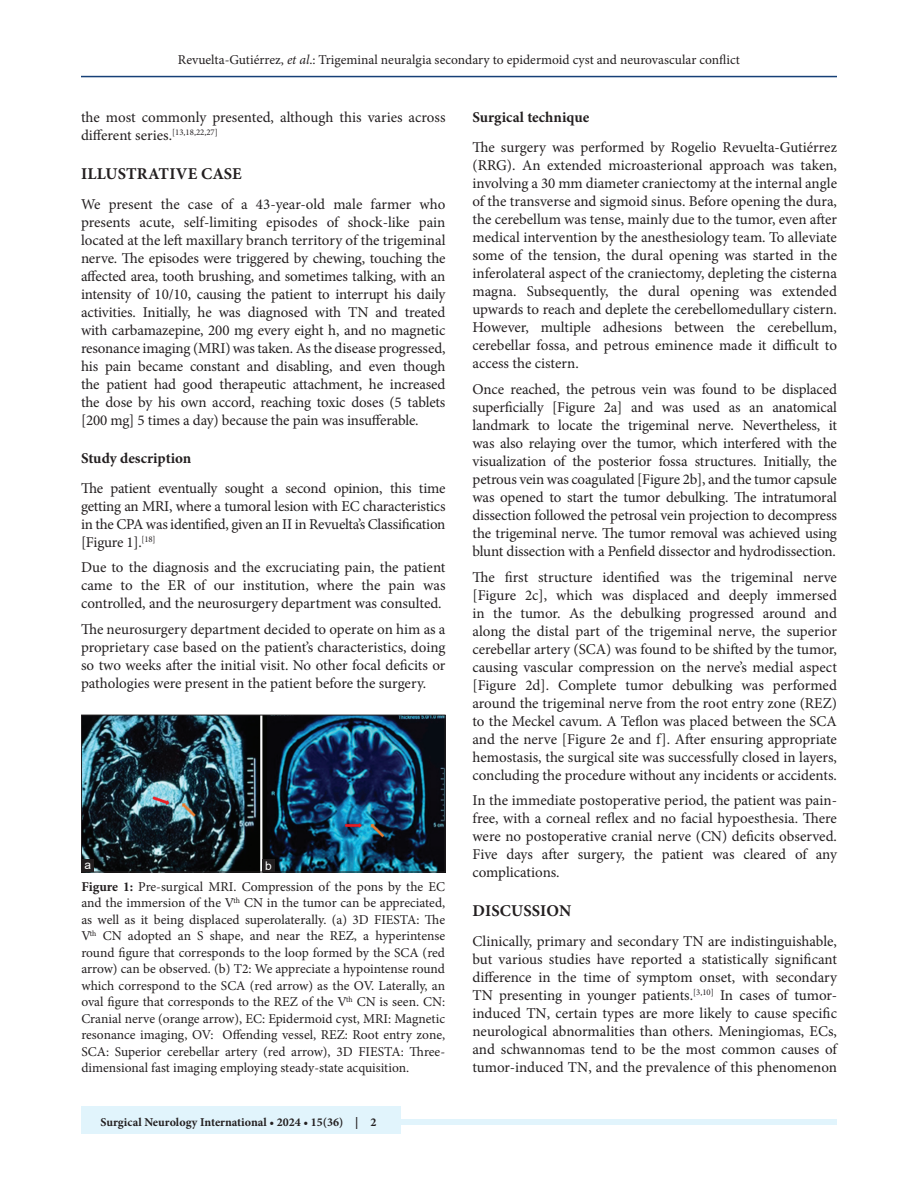
<style>
.page{position:relative;width:918px;height:1188px;background:#fff}
.page>*{position:absolute;margin:0;border:0;box-sizing:border-box;transform-origin:0 0}
.t1{font:700 16.5px "Minion Pro";letter-spacing:.01em;color:#231f20}
.TX{font:15px/18px "Minion Pro";letter-spacing:-.005em;color:#231f20;text-align:justify}
.t2{font:700 15px "Minion Pro";color:#231f20}
.FGC{font:13.5px/16.5px "Minion Pro";color:#231f20;text-align:justify}
.JF{font:700 12px "Minion Pro";color:#231f20}
.LABEL{font:12px "Arial";color:#fff}
.s1{font-style:italic}
.s2{font-weight:700}
</style>
<div class="page">
<hr style="left:81px;top:76px;width:756px;height:1px;background:#164077">
<div style="left:81px;top:1119px;width:756px;height:6px;background:#e1f4fc"></div>
<div style="left:81px;top:1106px;width:319px;height:28px;background:#e1f4fc"></div>
<img style="left:83px;top:717px;width:360px;height:153px">
<div style="left:81px;top:715px;width:364px;height:157px;border:1px solid #231f20"></div>
<div style="left:262px;top:859px;width:13px;height:13px;background:#231f20"></div>
<div style="left:81px;top:859px;width:13px;height:13px;background:#231f20"></div>
<p class="FGC" style="left:178px;top:51px;width:564px">Revuelta-Gutiérrez, <span class="s1">et al</span>.: Trigeminal neuralgia secondary to epidermoid cyst and neurovascular conflict</p>
<p class="TX" style="left:81px;top:109px;width:366px">the most commonly presented, although this varies across different series.<sup>[13,18,22,27]</sup></p>
<h1 class="t1" style="left:81px;top:162px;width:162px">ILLUSTRATIVE CASE</h1>
<p class="TX" style="left:81px;top:196px;width:366px">We present the case of a 43-year-old male farmer who presents acute, self-limiting episodes of shock-like pain located at the left maxillary branch territory of the trigeminal nerve. The episodes were triggered by chewing, touching the affected area, tooth brushing, and sometimes talking, with an intensity of 10/10, causing the patient to interrupt his daily activities. Initially, he was diagnosed with TN and treated with carbamazepine, 200 mg every eight h, and no magnetic resonance imaging (MRI) was taken. As the disease progressed, his pain became constant and disabling, and even though the patient had good therapeutic attachment, he increased the dose by his own accord, reaching toxic doses (5 tablets [200 mg] 5 times a day) because the pain was insufferable.</p>
<h2 class="t2" style="left:81px;top:447px;width:112px">Study description</h2>
<p class="TX" style="left:81px;top:479px;width:366px">The patient eventually sought a second opinion, this time getting an MRI, where a tumoral lesion with EC characteristics in the CPA was identified, given an II in Revuelta’s Classification [Figure 1].<sup>[18]</sup></p>
<p class="TX" style="left:81px;top:559px;width:366px">Due to the diagnosis and the excruciating pain, the patient came to the ER of our institution, where the pain was controlled, and the neurosurgery department was consulted.</p>
<p class="TX" style="left:81px;top:620px;width:366px">The neurosurgery department decided to operate on him as a proprietary case based on the patient’s characteristics, doing so two weeks after the initial visit. No other focal deficits or pathologies were present in the patient before the surgery.</p>
<p class="LABEL" style="left:84px;top:857px;width:8px">a</p>
<p class="LABEL" style="left:265px;top:857px;width:8px">b</p>
<p class="FGC" style="left:81px;top:878px;width:365px"><span class="s2">Figure 1:</span> Pre-surgical MRI. Compression of the pons by the EC and the immersion of the V<sup>th</sup> CN in the tumor can be appreciated, as well as it being displaced superolaterally. (a) 3D FIESTA: The V<sup>th</sup> CN adopted an S shape, and near the REZ, a hyperintense round figure that corresponds to the loop formed by the SCA (red arrow) can be observed. (b) T2: We appreciate a hypointense round which correspond to the SCA (red arrow) as the OV. Laterally, an oval figure that corresponds to the REZ of the V<sup>th</sup> CN is seen. CN:<br>Cranial nerve (orange arrow), EC: Epidermoid cyst, MRI: Magnetic resonance imaging, OV: Offending vessel, REZ: Root entry zone, SCA: Superior cerebellar artery (red arrow), 3D FIESTA: Three&shy;dimensional fast imaging employing steady-state acquisition.</p>
<p class="JF" style="left:100px;top:1113px;width:278px">Surgical Neurology International • 2024 • 15(36) | 2</p>
<h2 class="t2" style="left:472px;top:107px;width:118px">Surgical technique</h2>
<p class="TX" style="left:472px;top:139px;width:366px">The surgery was performed by Rogelio Revuelta-Gutiérrez (RRG). An extended microasterional approach was taken, involving a 30 mm diameter craniectomy at the internal angle of the transverse and sigmoid sinus. Before opening the dura, the cerebellum was tense, mainly due to the tumor, even after medical intervention by the anesthesiology team. To alleviate some of the tension, the dural opening was started in the inferolateral aspect of the craniectomy, depleting the cisterna magna. Subsequently, the dural opening was extended upwards to reach and deplete the cerebellomedullary cistern.<br>However, multiple adhesions between the cerebellum, cerebellar fossa, and petrous eminence made it difficult to access the cistern.</p>
<p class="TX" style="left:472px;top:380px;width:366px">Once reached, the petrous vein was found to be displaced superficially [Figure 2a] and was used as an anatomical landmark to locate the trigeminal nerve. Nevertheless, it was also relaying over the tumor, which interfered with the visualization of the posterior fossa structures. Initially, the petrous vein was coagulated [Figure 2b], and the tumor capsule was opened to start the tumor debulking. The intratumoral dissection followed the petrosal vein projection to decompress the trigeminal nerve. The tumor removal was achieved using blunt dissection with a Penfield dissector and hydrodissection.</p>
<p class="TX" style="left:472px;top:568px;width:366px">The first structure identified was the trigeminal nerve [Figure 2c], which was displaced and deeply immersed in the tumor. As the debulking progressed around and along the distal part of the trigeminal nerve, the superior cerebellar artery (SCA) was found to be shifted by the tumor, causing vascular compression on the nerve’s medial aspect [Figure 2d]. Complete tumor debulking was performed around the trigeminal nerve from the root entry zone (REZ) to the Meckel cavum. A Teflon was placed between the SCA and the nerve [Figure 2e and f]. After ensuring appropriate hemostasis, the surgical site was successfully closed in layers, concluding the procedure without any incidents or accidents.</p>
<p class="TX" style="left:472px;top:791px;width:366px">In the immediate postoperative period, the patient was pain&shy;free, with a corneal reflex and no facial hypoesthesia. There were no postoperative cranial nerve (CN) deficits observed.<br>Five days after surgery, the patient was cleared of any complications.</p>
<h1 class="t1" style="left:473px;top:899px;width:100px">DISCUSSION</h1>
<p class="TX" style="left:472px;top:933px;width:366px">Clinically, primary and secondary TN are indistinguishable, but various studies have reported a statistically significant difference in the time of symptom onset, with secondary TN presenting in younger patients.<sup>[3,10]</sup> In cases of tumor&shy;induced TN, certain types are more likely to cause specific neurological abnormalities than others. Meningiomas, ECs, and schwannomas tend to be the most common causes of tumor-induced TN, and the prevalence of this phenomenon</p>
</div>
